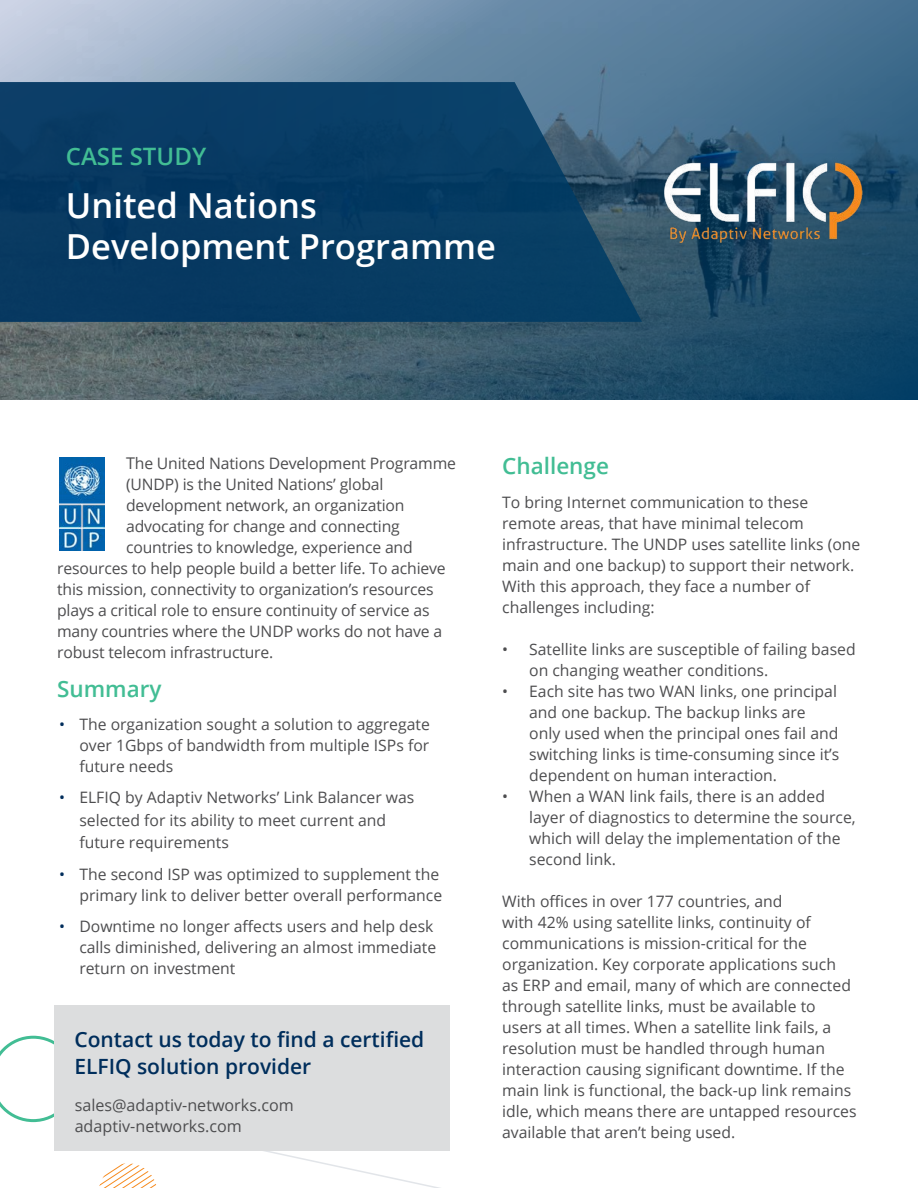
<style>
.page{position:relative;width:918px;height:1188px;background:#fff}
.page>*{position:absolute;margin:0;border:0;box-sizing:border-box;transform-origin:0 0}
.t1{font:600 34.5px/41.4px "Open Sans";color:#fff}
.t2{font:600 24px "Open Sans";color:#42bd94}
.t3{font:600 22.5px "Open Sans";color:#42bd94}
.t4{font:600 21px/27px "Open Sans";color:#002e5c}
.t5{font:16.2px/21px "Open Sans";color:#4d4d4f}
.t6{font:15.75px/21px "Open Sans";color:#4d4d4f}
.s1{font-size:16.2px}
.s2{color:#002d5b}
</style>
<div class="page">
<img style="left:0;top:0;width:918px;height:400px">
<img style="left:642px;top:153px;width:254px;height:112px">
<svg style="left:0;top:1036px;width:440px;height:152px"></svg>
<div style="left:54px;top:1005px;width:396px;height:146px;background:#dcddde"></div>
<img style="left:59px;top:458px;width:46px;height:92px">
<svg style="left:0;top:82px;width:642px;height:240px;background:#0d3f66"></svg>
<h2 class="t2" style="left:66px;top:140px;width:142px">CASE STUDY</h2>
<h1 class="t1" style="left:66px;top:184px;width:432px">United Nations<br>Development Programme</h1>
<p class="t6" style="left:126px;top:453px;width:331px"><span class="s1">T</span>he United Nations Development Programme</p>
<h3 class="t3" style="left:502px;top:451px;width:108px">Challenge</h3>
<p class="t6" style="left:126px;top:474px;width:259px">(UNDP) is the United Nations’ global</p>
<p class="t6" style="left:126px;top:495px;width:280px">development network, an organization</p>
<p class="t6" style="left:126px;top:516px;width:275px">advocating for change and connecting</p>
<p class="t6" style="left:126px;top:537px;width:288px">countries to knowledge, experience and</p>
<p class="t6" style="left:57px;top:558px;width:390px">resources to help people build a better life. To achieve</p>
<p class="t6" style="left:57px;top:579px;width:378px">this mission, connectivity to organization’s resources</p>
<p class="t6" style="left:57px;top:600px;width:374px">plays a critical role to ensure continuity of service as</p>
<p class="t6" style="left:57px;top:621px;width:387px">many countries where the UNDP works do not have a</p>
<p class="t6" style="left:57px;top:642px;width:218px">robust telecom infrastructure.</p>
<h3 class="t3" style="left:57px;top:673px;width:106px">Summary</h3>
<p class="t6" style="left:502px;top:491px;width:360px">To bring Internet communication to these remote areas, that have minimal telecom infrastructure. The UNDP uses satellite links (one main and one backup) to support their network.<br>With this approach, they face a number of challenges including:</p>
<p class="t6" style="left:529px;top:638px;width:328px;text-indent:-27px">• Satellite links are susceptible of failing based on changing weather conditions.</p>
<p class="t6" style="left:529px;top:680px;width:312px;text-indent:-27px">• Each site has two WAN links, one principal and one backup. The backup links are only used when the principal ones fail and switching links is time-consuming since it’s dependent on human interaction.</p>
<p class="t6" style="left:529px;top:785px;width:328px;text-indent:-27px">• When a WAN link fails, there is an added layer of diagnostics to determine the source, which will delay the implementation of the second link.</p>
<p class="t6" style="left:502px;top:890px;width:356px">With offices in over 177 countries, and<br>with 42% using satellite links, continuity of communications is mission-critical for the organization. Key corporate applications such<br>as ERP and email, many of which are connected through satellite links, must be available to users at all times. When a satellite link fails, a resolution must be handled through human interaction causing significant downtime. If the main link is functional, the back-up link remains idle, which means there are untapped resources available that aren’t being used.</p>
<p class="t6" style="left:79px;top:713px;width:352px;text-align:justify;text-indent:-20px"><span class="s2">•</span> The organization sought a solution to aggregate over 1Gbps of bandwidth from multiple ISPs for future needs</p>
<p class="t6" style="left:79px;top:786px;width:337px;line-height:22.5px;text-indent:-20px"><span class="s2">•</span> ELFIQ by Adaptiv Networks’ Link Balancer was selected for its ability to meet current and future requirements</p>
<p class="t6" style="left:59px;top:863px;width:385px;text-align:right"><span class="s2">•</span> The second ISP was optimized to supplement the primary link to deliver better overall performance</p>
<p class="t6" style="left:79px;top:916px;width:358px;text-indent:-20px"><span class="s2">•</span> Downtime no longer affects users and help desk calls diminished, delivering an almost immediate return on investment</p>
<h3 class="t4" style="left:74px;top:1026px;width:351px">Contact us today to find a certified<br>ELFIQ solution provider</h3>
<p class="t5" style="left:75px;top:1094px;width:221px">sales@adaptiv-networks.com adaptiv-networks.com</p>
</div>
